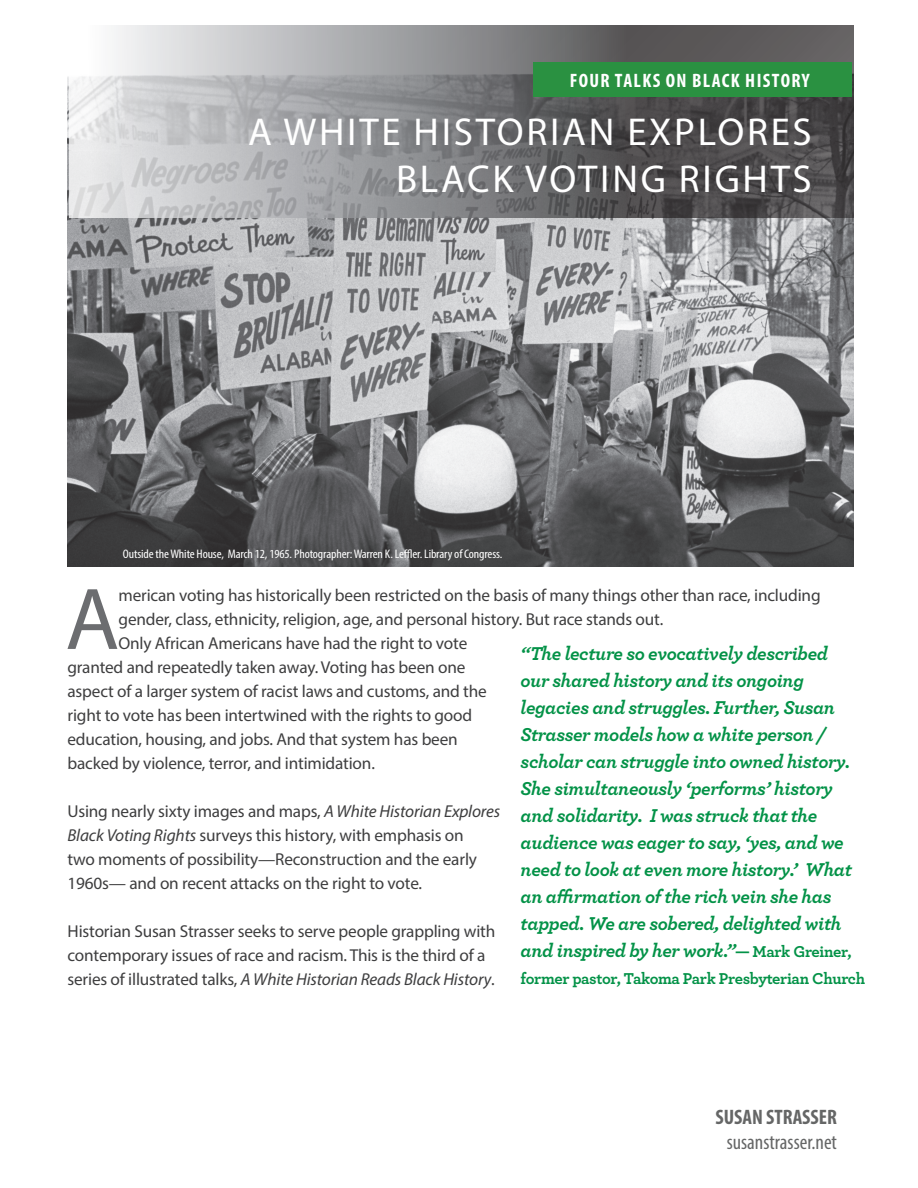
<style>
.page{position:relative;width:918px;height:1188px;background:#fff}
.page>*{position:absolute;margin:0;border:0;box-sizing:border-box;transform-origin:0 0}
.t1{font:88.5px "Myriad Pro";color:#6c6d70}
.t2{font:39px "Myriad Pro";letter-spacing:.07em;color:#fff}
.t3{font:condensed 21px "Myriad Pro";color:#656666}
.t4{font:700 condensed 21px "Myriad Pro";color:#656666}
.pullquote{font:italic 700 19.5px/27px "Archer";letter-spacing:-.02em;color:#039247}
.t5{font:700 condensed 19.5px "Myriad Pro";letter-spacing:.07em;color:#fff}
.t6{font:17.25px/24px "Myriad Pro";letter-spacing:-.01em;color:#3e3e3f}
.pullquote-2{font:700 16.5px "Archer";letter-spacing:-.02em;color:#039247}
.t7{font:condensed 12.45px "Myriad Pro";letter-spacing:-.01em;color:#fff;scale:1.09 1}
.s1{font-style:italic}
.s2{font-style:normal;font-size:16.5px}
</style>
<div class="page">
<img style="left:68px;top:77px;width:785px;height:490px">
<svg style="left:69px;top:26px;width:784px;height:192px;background:#8c8c8e"></svg>
<div style="left:534px;top:62px;width:318px;height:35px;background:#2a9141"></div>
<p class="t5" style="left:570px;top:68px;width:242px">FOUR TALKS ON BLACK HISTORY</p>
<p class="t2" style="left:248px;top:108px;width:565px">A WHITE HISTORIAN EXPLORES</p>
<p class="t2" style="left:396px;top:155px;width:417px">BLACK VOTING RIGHTS</p>
<p class="t7" style="left:123px;top:547px;width:350px">Outside the White House, March 12, 1965. Photographer: Warren K. Leffler. Library of Congress.</p>
<p class="t1" style="left:65px;top:565px;width:56px">A</p>
<p class="t6" style="left:119px;top:583px;width:704px">merican voting has historically been restricted on the basis of many things other than race, including</p>
<p class="t6" style="left:119px;top:607px;width:546px">gender, class, ethnicity, religion, age, and personal history. But race stands out.</p>
<p class="t6" style="left:119px;top:631px;width:350px">Only African Americans have had the right to vote</p>
<p class="t6" style="left:68px;top:655px;width:399px">granted and repeatedly taken away. Voting has been one</p>
<p class="t6" style="left:68px;top:679px;width:421px">aspect of a larger system of racist laws and customs, and the</p>
<p class="t6" style="left:68px;top:703px;width:406px">right to vote has been intertwined with the rights to good</p>
<p class="t6" style="left:68px;top:727px;width:392px">education, housing, and jobs. And that system has been</p>
<p class="t6" style="left:68px;top:751px;width:309px">backed by violence, terror, and intimidation.</p>
<p class="t6" style="left:68px;top:799px;width:434px">Using nearly sixty images and maps, <span class="s1">A White Historian Explores Black Voting Rights</span> surveys this history, with emphasis on<br>two moments of possibility—Reconstruction and the early 1960s— and on recent attacks on the right to vote.</p>
<p class="t6" style="left:68px;top:919px;width:429px">Historian Susan Strasser seeks to serve people grappling with contemporary issues of race and racism. This is the third of a series of illustrated talks, <span class="s1">A White Historian Reads Black History</span>.</p>
<p class="pullquote" style="left:521px;top:639px;width:333px">“The lecture so evocatively described our shared history and its ongoing legacies and struggles. Further, Susan Strasser models how a white person / scholar can struggle into owned history.<br>She simultaneously ‘performs’ history and solidarity. I was struck that the audience was eager to say, ‘yes, and we need to look at even more history.’ What an affirmation of the rich vein she has tapped. We are sobered, delighted with and inspired by her work.”<span class="s2">— Mark Greiner,</span></p>
<p class="pullquote-2" style="left:521px;top:966px;width:346px">former pastor, Takoma Park Presbyterian Church</p>
<p class="t4" style="left:715px;top:1104px;width:123px">SUSAN STRASSER</p>
<p class="t3" style="left:727px;top:1130px;width:112px">susanstrasser.net</p>
</div>
